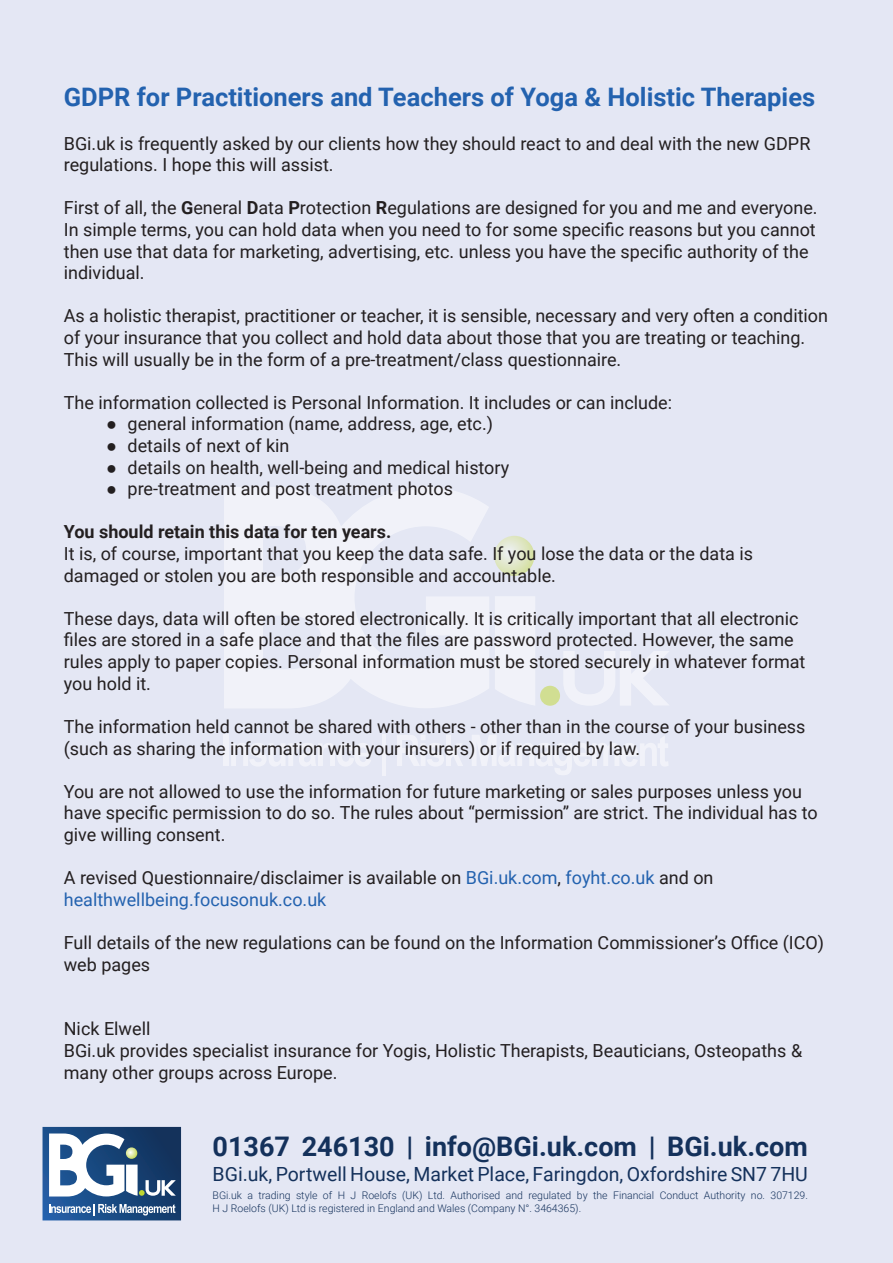
<style>
.page{position:relative;width:893px;height:1263px;background:#e4e7f4}
.page>*{position:absolute;margin:0;border:0;box-sizing:border-box;transform-origin:0 0}
.t1{font:700 27px "Roboto";color:#14315b}
.t2{font:700 25.5px "Roboto";color:#2362af}
.t3{font:19.5px "Roboto";color:#14315b}
.t4{font:18px/21.6px "Roboto";color:#231f20}
.t5{font:18px/21.6px "Roboto";color:#2362af}
.t6{font:700 18px "Roboto";color:#231f20}
.t7{font:300 10.5px/12.6px "Roboto";color:#14315b}
.s1{font-weight:700}
.s2{font-family:"Arial"}
.s3{color:#231f20}
</style>
<div class="page">
<svg style="left:564px;top:651px;width:105px;height:54px"></svg>
<div style="left:495px;top:597px;width:40px;height:108px;background:#f1f2f9"></div>
<svg style="left:224px;top:487px;width:265px;height:221px;fill:#f1f2f9"></svg>
<svg style="left:494px;top:536px;width:40px;height:40px"></svg>
<div style="left:540px;top:686px;width:20px;height:20px;background:#d1de92;border-radius:50%"></div>
<div style="left:223px;top:735px;width:5px;height:31px;background:#f1f2f9"></div>
<svg style="left:231px;top:743px;width:140px;height:23px"></svg>
<hr style="left:382px;top:734px;width:4px;height:41px;background:#f1f2f9">
<svg style="left:397px;top:735px;width:66px;height:31px"></svg>
<svg style="left:472px;top:735px;width:196px;height:40px"></svg>
<svg style="left:43px;top:1127px;width:138px;height:93px;background:#6482a4"></svg>
<h2 class="t2" style="left:64px;top:79px;width:753px">GDPR for Practitioners and Teachers of Yoga &amp; Holistic Therapies</h2>
<p class="t4" style="left:64px;top:132px;width:748px">BGi.uk is frequently asked by our clients how they should react to and deal with the new GDPR regulations. I hope this will assist.</p>
<p class="t4" style="left:64px;top:197px;width:755px">First of all, the <span class="s1">G</span>eneral <span class="s1">D</span>ata <span class="s1">P</span>rotection <span class="s1">R</span>egulations are designed for you and me and everyone.<br>In simple terms, you can hold data when you need to for some specific reasons but you cannot then use that data for marketing, advertising, etc. unless you have the specific authority of the individual.</p>
<p class="t4" style="left:64px;top:305px;width:766px">As a holistic therapist, practitioner or teacher, it is sensible, necessary and very often a condition of your insurance that you collect and hold data about those that you are treating or teaching.<br>This will usually be in the form of a pre-treatment/class questionnaire.</p>
<p class="t4" style="left:64px;top:391px;width:610px">The information collected is Personal Information. It includes or can include:</p>
<p class="t4" style="left:106px;top:413px;width:388px"><span class="s2">●</span> general information (name, address, age, etc.)</p>
<p class="t4" style="left:106px;top:434px;width:185px"><span class="s2">●</span> details of next of kin</p>
<p class="t4" style="left:106px;top:456px;width:404px"><span class="s2">●</span> details on health, well-being and medical history</p>
<p class="t4" style="left:106px;top:477px;width:348px"><span class="s2">●</span> pre-treatment and post treatment photos</p>
<p class="t6" style="left:64px;top:519px;width:329px">You should retain this data for ten years.</p>
<p class="t4" style="left:64px;top:542px;width:691px">It is, of course, important that you keep the data safe. If you lose the data or the data is damaged or stolen you are both responsible and accountable.</p>
<p class="t4" style="left:64px;top:607px;width:743px">These days, data will often be stored electronically. It is critically important that all electronic files are stored in a safe place and that the files are password protected. However, the same rules apply to paper copies. Personal information must be stored securely in whatever format you hold it.</p>
<p class="t4" style="left:64px;top:715px;width:743px">The information held cannot be shared with others - other than in the course of your business (such as sharing the information with your insurers) or if required by law.</p>
<p class="t4" style="left:64px;top:780px;width:755px">You are not allowed to use the information for future marketing or sales purposes unless you have specific permission to do so. The rules about “permission” are strict. The individual has to give willing consent.</p>
<p class="t5" style="left:64px;top:866px;width:651px"><span class="s3">A revised Questionnaire/disclaimer is available on</span> BGi.uk.com<span class="s3">,</span> foyht.co.uk <span class="s3">and on </span>healthwellbeing.focusonuk.co.uk</p>
<p class="t4" style="left:64px;top:931px;width:762px">Full details of the new regulations can be found on the Information Commissioner’s Office (ICO) web pages</p>
<p class="t4" style="left:64px;top:1017px;width:740px">Nick Elwell<br>BGi.uk provides specialist insurance for Yogis, Holistic Therapists, Beauticians, Osteopaths &amp; many other groups across Europe.</p>
<h1 class="t1" style="left:213px;top:1128px;width:597px">01367 246130 | info@BGi.uk.com | BGi.uk.com</h1>
<p class="t3" style="left:213px;top:1161px;width:597px">BGi.uk, Portwell House, Market Place, Faringdon, Oxfordshire SN7 7HU</p>
<p class="t7" style="left:213px;top:1189px;width:597px">BGi.uk a trading style of H J Roelofs (UK) Ltd. Authorised and regulated by the Financial Conduct Authority no. 307129.<br>H J Roelofs (UK) Ltd is registered in England and Wales (Company N°. 3464365).</p>
</div>
